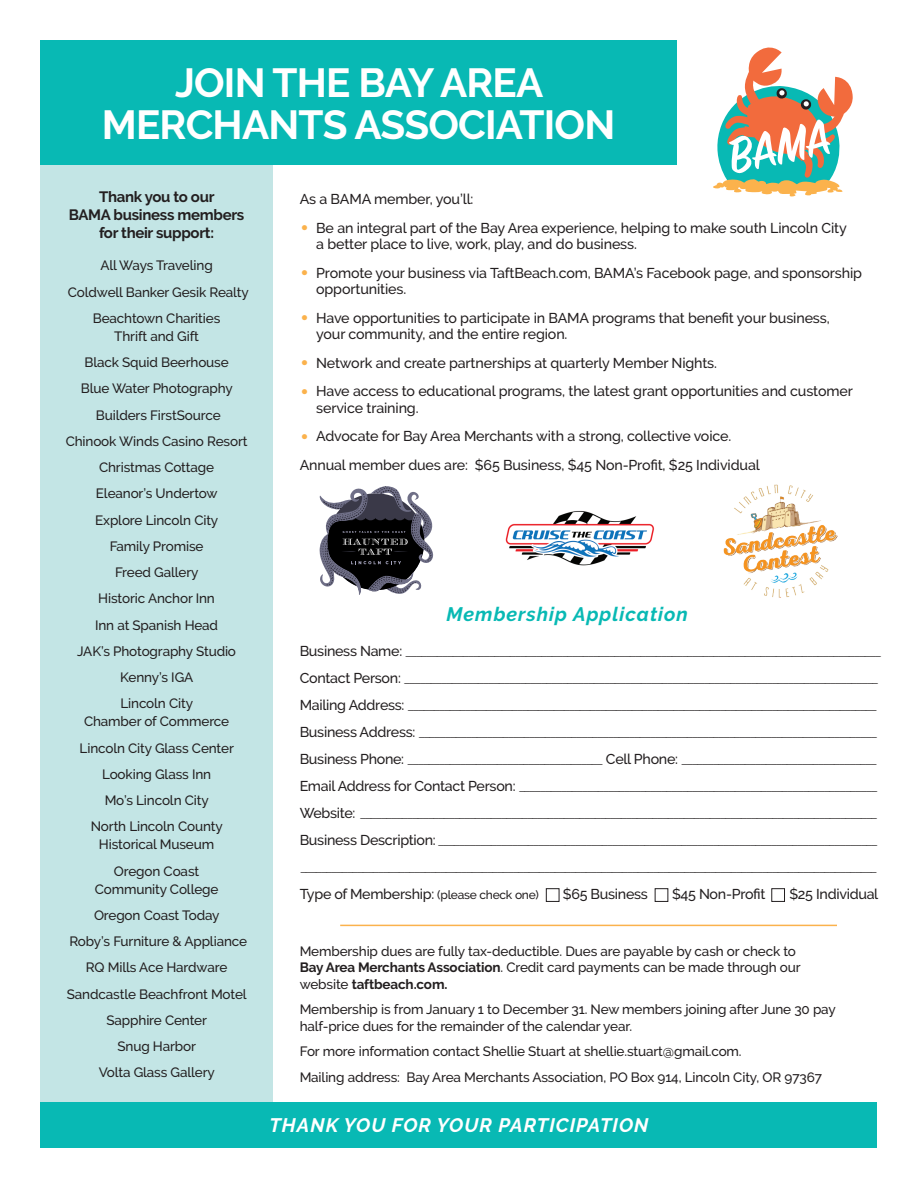
<style>
.page{position:relative;width:918px;height:1188px;background:#fff}
.page>*{position:absolute;margin:0;border:0;box-sizing:border-box;transform-origin:0 0}
.t1{font:700 40.5px/42px "Raleway";letter-spacing:-.02em;color:#fff;text-align:center}
.t2{font:italic 700 19.5px "Raleway";letter-spacing:.05em;color:#fff}
.t3{font:italic 700 19.5px "Raleway";letter-spacing:.05em;color:#08b9b4}
.t4{font:700 15px/18px "Raleway";letter-spacing:-.02em;color:#231f20;text-align:center}
.t5{font:300 14.25px/27px "Raleway";color:#231f20}
.t6{font:500 14.25px/16.5px "Raleway";letter-spacing:-.01em;color:#231f20}
.t7{font:500 13.5px/26.2px "Raleway";letter-spacing:-.01em;color:#231f20;text-align:center}
.s1{font-size:27px;color:#fbb24c}
.s2{font-weight:500}
.s3{font-weight:500;font-size:12px}
.s4{font-weight:700}
</style>
<div class="page">
<div style="left:40px;top:94px;width:233px;height:1026px;background:#c3e5e5"></div>
<div style="left:40px;top:40px;width:637px;height:125px;background:#08b9b4"></div>
<img style="left:723px;top:484px;width:115px;height:114px">
<img style="left:505px;top:511px;width:150px;height:55px">
<div style="left:40px;top:1102px;width:838px;height:46px;background:#08b9b4"></div>
<div style="left:546px;top:888px;width:13px;height:14px;border:1px solid #231f20"></div>
<hr style="left:340px;top:925px;width:497px;height:1px;background:#fbb24c">
<svg style="left:320px;top:486px;width:113px;height:109px"></svg>
<div style="left:655px;top:888px;width:13px;height:14px;border:1px solid #231f20"></div>
<div style="left:771px;top:888px;width:14px;height:14px;border:1px solid #231f20"></div>
<svg style="left:713px;top:47px;width:140px;height:150px"></svg>
<h1 class="t1" style="left:102px;top:62px;width:515px">JOIN THE BAY AREA<br>MERCHANTS ASSOCIATION</h1>
<p class="t4" style="left:69px;top:188px;width:177px">Thank you to our<br>BAMA business members for their support:</p>
<p class="t7" style="left:68px;top:253px;width:183px">All Ways Traveling<br>Coldwell Banker Gesik Realty<br>Beachtown Charities</p>
<p class="t7" style="left:66px;top:323px;width:183px">Thrift and Gift<br>Black Squid Beerhouse<br>Blue Water Photography<br>Builders FirstSource<br>Chinook Winds Casino Resort<br>Christmas Cottage<br>Eleanor’s Undertow<br>Explore Lincoln City<br>Family Promise<br>Freed Gallery<br>Historic Anchor Inn<br>Inn at Spanish Head<br>JAK’s Photography Studio<br>Kenny’s IGA<br>Lincoln City</p>
<p class="t7" style="left:80px;top:708px;width:156px">Chamber of Commerce<br>Lincoln City Glass Center<br>Looking Glass Inn<br>Mo’s Lincoln City<br>North Lincoln County</p>
<p class="t7" style="left:99px;top:831px;width:117px">Historical Museum<br>Oregon Coast</p>
<p class="t7" style="left:67px;top:876px;width:182px">Community College<br>Oregon Coast Today<br>Roby’s Furniture &amp; Appliance<br>RQ Mills Ace Hardware<br>Sandcastle Beachfront Motel<br>Sapphire Center<br>Snug Harbor<br>Volta Glass Gallery</p>
<p class="t6" style="left:300px;top:191px;width:175px">As a BAMA member, you’ll:</p>
<p class="t6" style="left:316px;top:220px;width:532px;text-indent:-16px"><span class="s1">•</span> Be an integral part of the Bay Area experience, helping to make south Lincoln City a better place to live, work, play, and do business.</p>
<p class="t6" style="left:316px;top:265px;width:547px;text-indent:-16px"><span class="s1">•</span> Promote your business via TaftBeach.com, BAMA’s Facebook page, and sponsorship opportunities.</p>
<p class="t6" style="left:316px;top:310px;width:515px;text-indent:-16px"><span class="s1">•</span> Have opportunities to participate in BAMA programs that benefit your business, your community, and the entire region.</p>
<p class="t6" style="left:300px;top:355px;width:419px"><span class="s1">•</span> Network and create partnerships at quarterly Member Nights.</p>
<p class="t6" style="left:316px;top:383px;width:538px;text-indent:-16px"><span class="s1">•</span> Have access to educational programs, the latest grant opportunities and customer service training.</p>
<p class="t6" style="left:300px;top:422px;width:462px;line-height:28.5px"><span class="s1">•</span> Advocate for Bay Area Merchants with a strong, collective voice.<br>Annual member dues are: $65 Business, $45 Non-Profit, $25 Individual</p>
<h2 class="t3" style="left:447px;top:603px;width:243px">Membership Application</h2>
<p class="t5" style="left:300px;top:638px;width:584px"><span class="s2">Business Name:</span> ___________________________________________________________________________________________ <span class="s2">Contact Person:</span> __________________________________________________________________________________________ <span class="s2">Mailing Address:</span> __________________________________________________________________________________________ <span class="s2">Business Address:</span> _______________________________________________________________________________________ <span class="s2">Business Phone:</span> _____________________________________ <span class="s2">Cell Phone:</span> _____________________________________ <span class="s2">Email Address for Contact Person:</span> ____________________________________________________________________ <span class="s2">Website:</span> ___________________________________________________________________________________________________ <span class="s2">Business Description:</span> ___________________________________________________________________________________ _______________________________________________________________________________________________________________ <span class="s2">Type of Membership:</span> <span class="s3">(please check one)</span></p>
<p class="t6" style="left:563px;top:886px;width:87px">$65 Business</p>
<p class="t6" style="left:672px;top:886px;width:95px">$45 Non-Profit</p>
<p class="t6" style="left:789px;top:886px;width:90px">$25 Individual</p>
<p class="t7" style="left:300px;top:943px;width:502px;line-height:16.5px;text-align:left">Membership dues are fully tax-deductible. Dues are payable by cash or check to<br><span class="s4">Bay Area Merchants Association</span>. Credit card payments can be made through our website <span class="s4">taftbeach.com.</span></p>
<p class="t7" style="left:300px;top:1001px;width:538px;line-height:16.5px;text-align:left">Membership is from January 1 to December 31. New members joining after June 30 pay half-price dues for the remainder of the calendar year.</p>
<p class="t7" style="left:300px;top:1039px;width:524px;line-height:25.5px;text-align:left">For more information contact Shellie Stuart at shellie.stuart@gmail.com.<br>Mailing address: Bay Area Merchants Association, PO Box 914, Lincoln City, OR 97367</p>
<h2 class="t2" style="left:269px;top:1114px;width:381px">THANK YOU FOR YOUR PARTICIPATION</h2>
</div>
